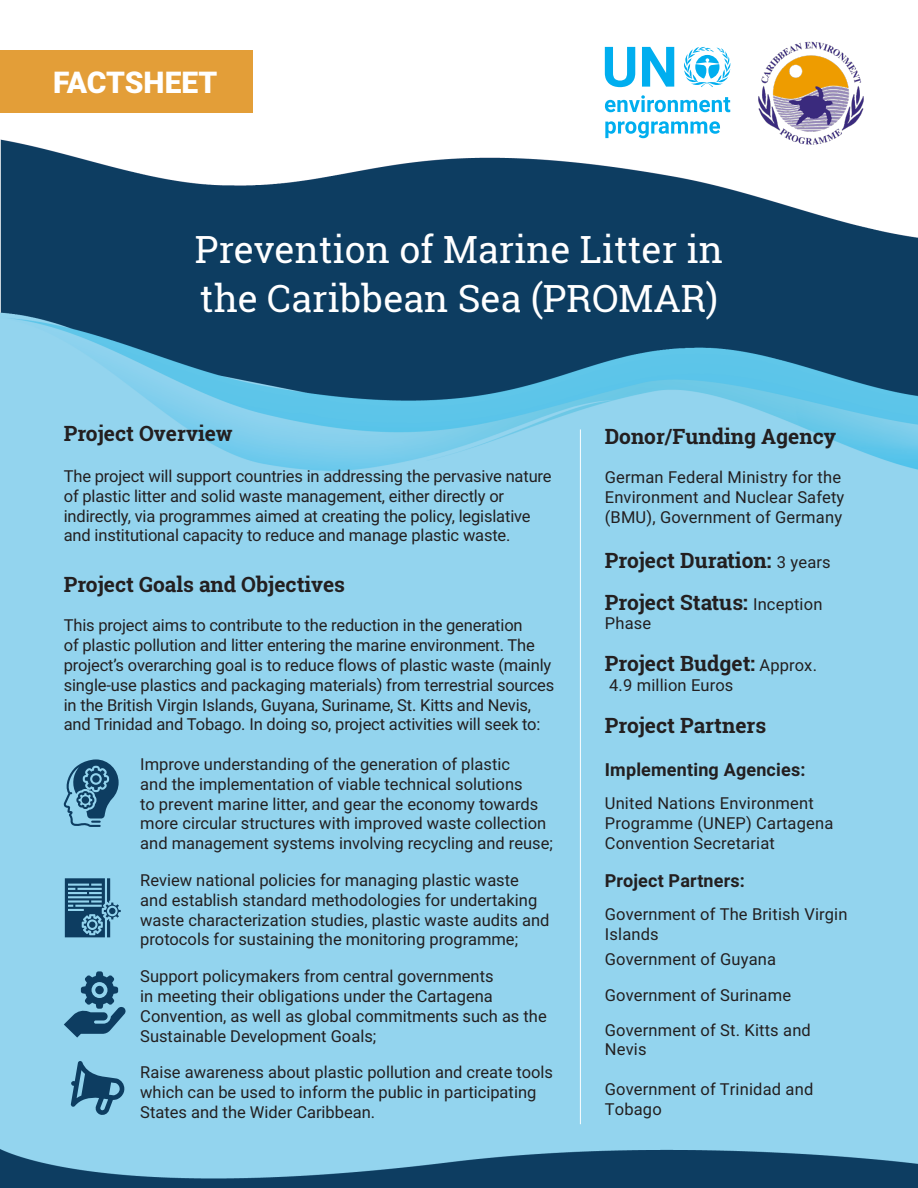
<style>
.page{position:relative;width:918px;height:1188px;background:#fff}
.page>*{position:absolute;margin:0;border:0;box-sizing:border-box;transform-origin:0 0}
.t1{font:37.5px/49.5px "Roboto Slab";color:#fff}
.t2{font:900 30px "Roboto";letter-spacing:-.005em;color:#fff}
.t3{font:700 21px "Roboto Slab";color:#231f20}
.t4{font:700 18px "Roboto";letter-spacing:.01em;color:#231f20}
.t5{font:16.5px/19.8px "Roboto";color:#231f20}
.s1{font-family:"Roboto";font-weight:400;font-size:16.5px}
</style>
<div class="page">
<img style="left:0;top:46px;width:918px;height:1142px">
<img style="left:748px;top:41px;width:125px;height:110px">
<svg style="left:683px;top:47px;width:48px;height:40px"></svg>
<svg style="left:605px;top:47px;width:30px;height:40px"></svg>
<svg style="left:642px;top:47px;width:32px;height:40px"></svg>
<svg style="left:605px;top:95px;width:125px;height:17px"></svg>
<svg style="left:605px;top:121px;width:115px;height:17px"></svg>
<svg style="left:64px;top:759px;width:55px;height:68px;background:#538cab"></svg>
<div style="left:82px;top:796px;width:7px;height:8px;background:#0d3d61;border-radius:50%"></div>
<svg style="left:65px;top:878px;width:56px;height:59px;background:#467d9d"></svg>
<svg style="left:64px;top:971px;width:62px;height:67px;background:#5a94b2"></svg>
<div style="left:0;top:51px;width:253px;height:62px;background:#e39e38"></div>
<svg style="left:71px;top:1061px;width:53px;height:55px;background:#5993b1"></svg>
<hr style="left:580px;top:429px;width:1px;height:695px;background:#fff">
<p class="t2" style="left:53px;top:61px;width:166px">FACTSHEET</p>
<p class="t1" style="left:195px;top:224px;width:530px">Prevention of Marine Litter in the Caribbean Sea (PROMAR)</p>
<p class="t3" style="left:64px;top:419px;width:171px">Project Overview</p>
<p class="t5" style="left:64px;top:466px;width:489px">The project will support countries in addressing the pervasive nature of plastic litter and solid waste management, either directly or indirectly, via programmes aimed at creating the policy, legislative and institutional capacity to reduce and manage plastic waste.</p>
<p class="t3" style="left:64px;top:570px;width:283px">Project Goals and Objectives</p>
<p class="t5" style="left:64px;top:615px;width:492px">This project aims to contribute to the reduction in the generation<br>of plastic pollution and litter entering the marine environment. The project’s overarching goal is to reduce flows of plastic waste (mainly single-use plastics and packaging materials) from terrestrial sources in the British Virgin Islands, Guyana, Suriname, St. Kitts and Nevis, and Trinidad and Tobago. In doing so, project activities will seek to:</p>
<p class="t5" style="left:140px;top:754px;width:414px">Improve understanding of the generation of plastic<br>and the implementation of viable technical solutions<br>to prevent marine litter, and gear the economy towards more circular structures with improved waste collection and management systems involving recycling and reuse;</p>
<p class="t5" style="left:140px;top:870px;width:411px">Review national policies for managing plastic waste and establish standard methodologies for undertaking waste characterization studies, plastic waste audits and protocols for sustaining the monitoring programme;</p>
<p class="t5" style="left:140px;top:966px;width:408px">Support policymakers from central governments<br>in meeting their obligations under the Cartagena Convention, as well as global commitments such as the Sustainable Development Goals;</p>
<p class="t5" style="left:140px;top:1062px;width:414px">Raise awareness about plastic pollution and create tools which can be used to inform the public in participating<br>States and the Wider Caribbean.</p>
<p class="t3" style="left:605px;top:422px;width:233px">Donor/Funding Agency</p>
<p class="t5" style="left:605px;top:467px;width:241px">German Federal Ministry for the<br>Environment and Nuclear Safety (BMU), Government of Germany</p>
<p class="t3" style="left:605px;top:546px;width:227px">Project Duration: <span class="s1">3 years</span></p>
<p class="t3" style="left:605px;top:588px;width:219px">Project Status: <span class="s1">Inception</span></p>
<p class="t5" style="left:605px;top:613px;width:48px">Phase</p>
<p class="t3" style="left:605px;top:649px;width:214px">Project Budget: <span class="s1">Approx.</span></p>
<p class="t5" style="left:609px;top:675px;width:126px">4.9 million Euros</p>
<p class="t3" style="left:605px;top:711px;width:163px">Project Partners</p>
<p class="t4" style="left:605px;top:757px;width:202px">Implementing Agencies:</p>
<p class="t5" style="left:605px;top:793px;width:230px">United Nations Environment<br>Programme (UNEP) Cartagena<br>Convention Secretariat</p>
<p class="t4" style="left:605px;top:868px;width:142px">Project Partners:</p>
<p class="t5" style="left:605px;top:904px;width:244px">Government of The British Virgin<br>Islands</p>
<p class="t5" style="left:605px;top:940px;width:188px;line-height:36.3px">Government of Guyana<br>Government of Suriname</p>
<p class="t5" style="left:605px;top:1019px;width:208px">Government of St. Kitts and<br>Nevis</p>
<p class="t5" style="left:605px;top:1079px;width:210px">Government of Trinidad and<br>Tobago</p>
</div>
